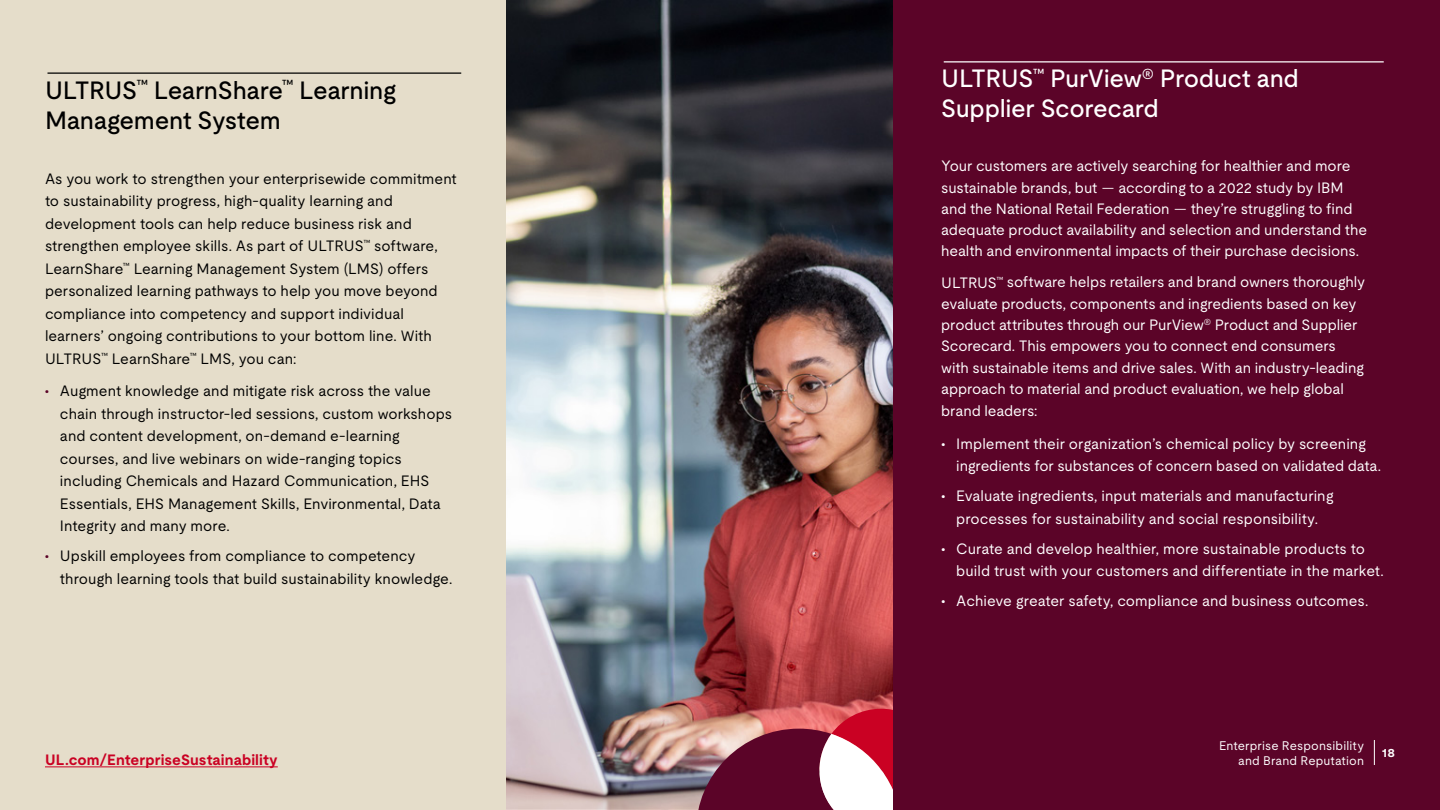
<style>
.page{position:relative;width:1440px;height:810px;background:#fff}
.page>*{position:absolute;margin:0;border:0;box-sizing:border-box;transform-origin:0 0}
.t1{font:500 25px/30px "UL Moderat";letter-spacing:-.015em;color:#000}
.t2{font:500 25px/30px "UL Moderat";letter-spacing:-.015em;color:#fff}
.t3{font:15px/21.5px "UL Moderat";letter-spacing:-.005em;color:#fff}
.t4{font:15px/22.5px "UL Moderat";color:#000}
.t5{font:700 15px "UL Moderat";letter-spacing:.005em;color:#ca0123}
.t6{font:12.5px/15px "UL Moderat";letter-spacing:.01em;color:#fff;text-align:right}
.t7{font:700 12.5px "UL Moderat";color:#fff}
.s1{color:#5b0428}
</style>
<div class="page">
<div style="left:0;top:0;width:518px;height:810px;background:#e5ddca"></div>
<div style="left:889px;top:0;width:551px;height:810px;background:#5b0428"></div>
<img style="left:506px;top:0;width:386px;height:810px">
<svg style="left:698px;top:709px;width:194px;height:101px"></svg>
<hr style="left:45px;top:766px;width:233px;height:1px;background:#ca0123">
<hr style="left:48px;top:72px;width:413px;height:2px;background:#000">
<hr style="left:944px;top:61px;width:440px;height:1px;background:#fff">
<svg style="left:1374px;top:740px;width:1px;height:25px"></svg>
<h1 class="t1" style="left:45px;top:74px;width:353px">ULTRUS<sup>™</sup> LearnShare<sup>™</sup> Learning<br>Management System</h1>
<p class="t4" style="left:45px;top:167px;width:413px">As you work to strengthen your enterprisewide commitment to sustainability progress, high-quality learning and development tools can help reduce business risk and strengthen employee skills. As part of ULTRUS<sup>™</sup> software, LearnShare<sup>™</sup> Learning Management System (LMS) offers personalized learning pathways to help you move beyond compliance into competency and support individual learners’ ongoing contributions to your bottom line. With ULTRUS<sup>™</sup> LearnShare<sup>™</sup> LMS, you can:</p>
<p class="t4" style="left:60px;top:379px;width:394px;text-indent:-15px"><span class="s1">•</span> Augment knowledge and mitigate risk across the value chain through instructor-led sessions, custom workshops and content development, on-demand e-learning courses, and live webinars on wide-ranging topics including Chemicals and Hazard Communication, EHS Essentials, EHS Management Skills, Environmental, Data Integrity and many more.</p>
<p class="t4" style="left:60px;top:544px;width:394px;text-indent:-15px"><span class="s1">•</span> Upskill employees from compliance to competency through learning tools that build sustainability knowledge.</p>
<p class="t5" style="left:45px;top:748px;width:234px">UL.com/EnterpriseSustainability</p>
<h1 class="t2" style="left:941px;top:63px;width:359px">ULTRUS<sup>™</sup> PurView<sup>®</sup> Product and<br>Supplier Scorecard</h1>
<p class="t3" style="left:941px;top:155px;width:427px">Your customers are actively searching for healthier and more sustainable brands, but — according to a 2022 study by IBM and the National Retail Federation — they’re struggling to find adequate product availability and selection and understand the health and environmental impacts of their purchase decisions.</p>
<p class="t3" style="left:941px;top:271px;width:426px">ULTRUS<sup>™</sup> software helps retailers and brand owners thoroughly evaluate products, components and ingredients based on key product attributes through our PurView<sup>®</sup> Product and Supplier Scorecard. This empowers you to connect end consumers with sustainable items and drive sales. With an industry-leading approach to material and product evaluation, we help global brand leaders:</p>
<p class="t3" style="left:956px;top:432px;width:426px;line-height:22.5px;text-indent:-15px">• Implement their organization’s chemical policy by screening ingredients for substances of concern based on validated data.</p>
<p class="t3" style="left:941px;top:484px;width:394px;line-height:22.5px;text-align:center">• Evaluate ingredients, input materials and manufacturing processes for sustainability and social responsibility.</p>
<p class="t3" style="left:956px;top:537px;width:429px;line-height:22.5px;text-indent:-15px">• Curate and develop healthier, more sustainable products to build trust with your customers and differentiate in the market.</p>
<p class="t3" style="left:941px;top:590px;width:429px">• Achieve greater safety, compliance and business outcomes.</p>
<p class="t6" style="left:1219px;top:738px;width:147px">Enterprise Responsibility and Brand Reputation</p>
<p class="t7" style="left:1382px;top:743px;width:15px">18</p>
</div>
